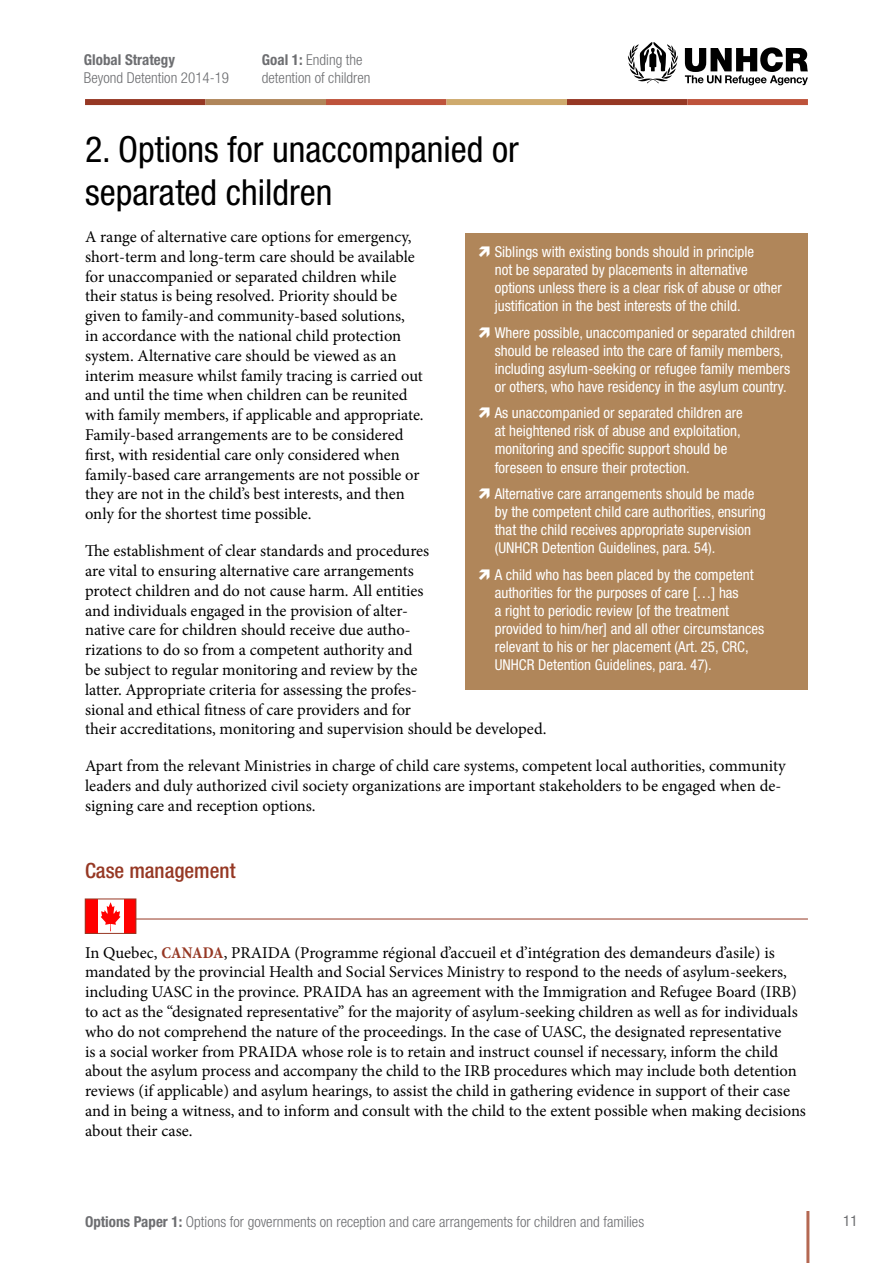
<style>
.page{position:relative;width:893px;height:1263px;background:#fff}
.page>*{position:absolute;margin:0;border:0;box-sizing:border-box;transform-origin:0 0}
.t1{font:condensed 36px/43.2px "Helvetica Neue CE";color:#000}
.t2{font:500 condensed 21px "Helvetica Neue CE";color:#963824}
.t3{font:16.5px/19.8px "Minion Pro";color:#000}
.t4{font:condensed 15px/18px "Helvetica Neue CE";color:#fff}
.t5{font:300 condensed 15px/18px "Helvetica Neue CE";color:#6d6e71}
.t6{font:700 condensed 15px "Helvetica Neue CE";color:#6d6e71}
.t7{font:condensed 15px "Helvetica Neue CE";color:#6d6e71}
.s1{font-weight:700}
.s2{font-weight:700;font-stretch:condensed;color:#963824}
</style>
<div class="page">
<hr style="left:806px;top:1211px;width:3px;height:52px;background:#b46852">
<div style="left:85px;top:99px;width:121px;height:6px;background:#963824"></div>
<div style="left:326px;top:99px;width:120px;height:6px;background:#be533b"></div>
<div style="left:567px;top:99px;width:120px;height:6px;background:#963824"></div>
<div style="left:206px;top:99px;width:120px;height:6px;background:#b0865a"></div>
<div style="left:446px;top:99px;width:121px;height:6px;background:#ceaa6d"></div>
<div style="left:687px;top:99px;width:121px;height:6px;background:#be533b"></div>
<svg style="left:627px;top:42px;width:51px;height:41px"></svg>
<svg style="left:685px;top:47px;width:123px;height:38px"></svg>
<hr style="left:85px;top:919px;width:723px;height:1px;background:#963824">
<div style="left:85px;top:899px;width:51px;height:34px;background:#f00"></div>
<div style="left:98px;top:899px;width:25px;height:34px;background:#fff"></div>
<svg style="left:101px;top:902px;width:19px;height:29px"></svg>
<div style="left:85px;top:899px;width:51px;height:34px;border:1px solid #963824"></div>
<div style="left:465px;top:234px;width:343px;height:456px;background:#b0865a"></div>
<p class="t6" style="left:84px;top:51px;width:93px">Global Strategy</p>
<p class="t5" style="left:84px;top:69px;width:147px">Beyond Detention 2014-19</p>
<p class="t5" style="left:262px;top:51px;width:110px"><span class="s1">Goal 1:</span> Ending the detention of children</p>
<h1 class="t1" style="left:85px;top:129px;width:435px">2. Options for unaccompanied or separated children</h1>
<p class="t3" style="left:85px;top:227px;width:340px">A range of alternative care options for emergency, short-term and long-term care should be available for unaccompanied or separated children while their status is being resolved. Priority should be given to family-and community-based solutions,<br>in accordance with the national child protection system. Alternative care should be viewed as an interim measure whilst family tracing is carried out and until the time when children can be reunited with family members, if applicable and appropriate.<br>Family-based arrangements are to be considered first, with residential care only considered when family-based care arrangements are not possible or they are not in the child’s best interests, and then only for the shortest time possible.</p>
<p class="t3" style="left:85px;top:541px;width:463px">The establishment of clear standards and procedures<br>are vital to ensuring alternative care arrangements<br>protect children and do not cause harm. All entities<br>and individuals engaged in the provision of alter-<br>native care for children should receive due autho-<br>rizations to do so from a competent authority and<br>be subject to regular monitoring and review by the<br>latter. Appropriate criteria for assessing the profes-<br>sional and ethical fitness of care providers and for<br>their accreditations, monitoring and supervision should be developed.</p>
<p class="t3" style="left:85px;top:756px;width:702px">Apart from the relevant Ministries in charge of child care systems, competent local authorities, community leaders and duly authorized civil society organizations are important stakeholders to be engaged when de&shy;signing care and reception options.</p>
<p class="t4" style="left:495px;top:244px;width:289px">Siblings with existing bonds should in principle<br>not be separated by placements in alternative options unless there is a clear risk of abuse or other justification in the best interests of the child.</p>
<p class="t4" style="left:495px;top:324px;width:302px">Where possible, unaccompanied or separated children should be released into the care of family members, including asylum-seeking or refugee family members or others, who have residency in the asylum country.</p>
<p class="t4" style="left:495px;top:405px;width:250px">As unaccompanied or separated children are at heightened risk of abuse and exploitation, monitoring and specific support should be foreseen to ensure their protection.</p>
<p class="t4" style="left:495px;top:485px;width:272px">Alternative care arrangements should be made by the competent child care authorities, ensuring that the child receives appropriate supervision (UNHCR Detention Guidelines, para. 54).</p>
<p class="t4" style="left:495px;top:566px;width:271px">A child who has been placed by the competent authorities for the purposes of care […] has<br>a right to periodic review [of the treatment provided to him/her] and all other circumstances relevant to his or her placement (Art. 25, CRC, UNHCR Detention Guidelines, para. 47).</p>
<p class="t2" style="left:85px;top:859px;width:152px">Case management</p>
<p class="t3" style="left:85px;top:942px;width:722px">In Quebec, <span class="s2">CANADA</span>, PRAIDA (Programme régional d’accueil et d’intégration des demandeurs d’asile) is mandated by the provincial Health and Social Services Ministry to respond to the needs of asylum-seekers, including UASC in the province. PRAIDA has an agreement with the Immigration and Refugee Board (IRB) to act as the “designated representative” for the majority of asylum-seeking children as well as for individuals who do not comprehend the nature of the proceedings. In the case of UASC, the designated representative<br>is a social worker from PRAIDA whose role is to retain and instruct counsel if necessary, inform the child about the asylum process and accompany the child to the IRB procedures which may include both detention reviews (if applicable) and asylum hearings, to assist the child in gathering evidence in support of their case and in being a witness, and to inform and consult with the child to the extent possible when making decisions about their case.</p>
<p class="t5" style="left:85px;top:1212px;width:561px"><span class="s1">Options Paper 1:</span> Options for governments on reception and care arrangements for children and families</p>
<p class="t7" style="left:843px;top:1212px;width:16px">11</p>
</div>
